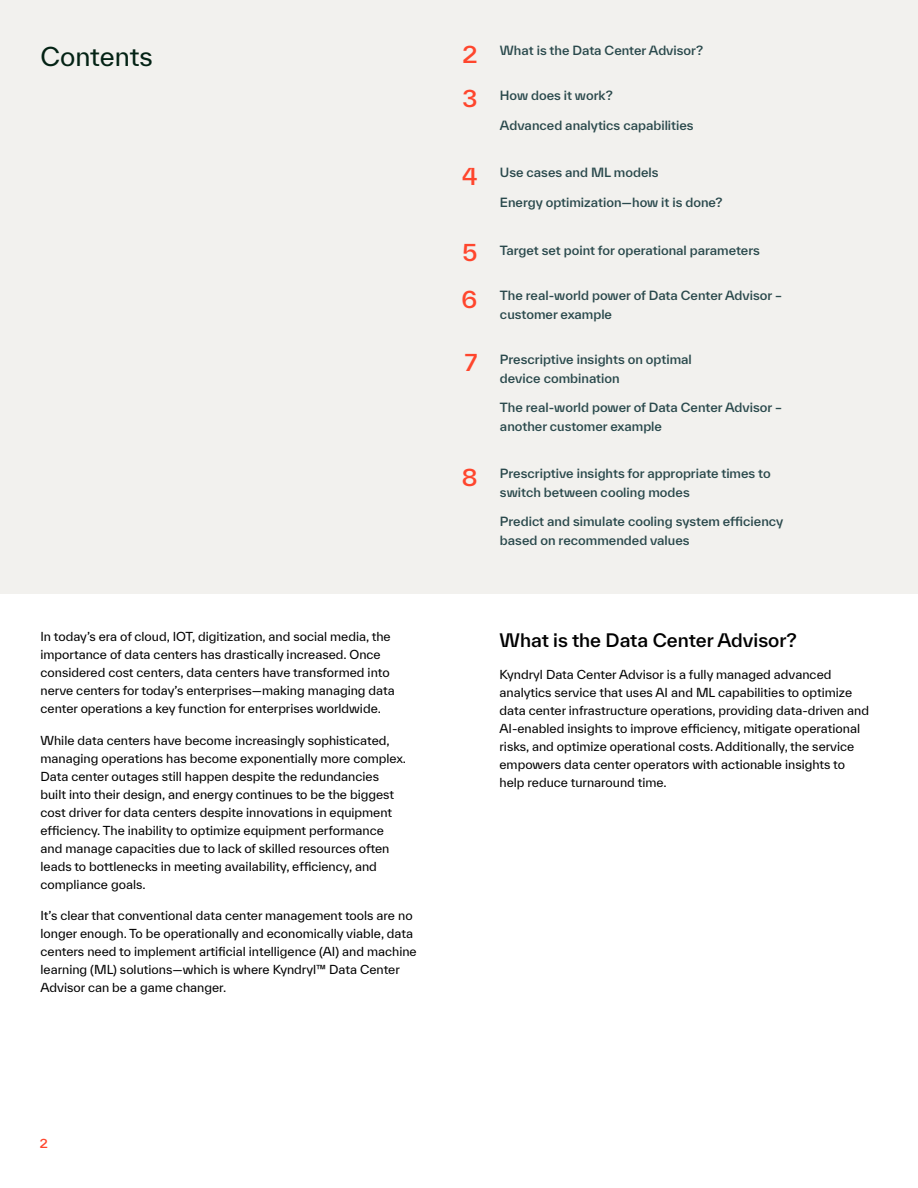
<style>
.page{position:relative;width:918px;height:1188px;background:#fff}
.page>*{position:absolute;margin:0;border:0;box-sizing:border-box;transform-origin:0 0}
.t1{font:25.2px "TWK Everett";color:#042315}
.K-Body_copy{font:500 18px "TWK Everett";color:#000}
.Table_of_Contents_Co{font:500 12.3px/18.5px "TWK Everett";color:#2a494c}
.K-Body_copy-2{font:12px/18px "TWK Everett";color:#000}
.t2{font:500 12px "TWK Everett";color:#ff462d}
.s1{font-size:22.5px;color:#ff462d}
</style>
<div class="page">
<div style="left:0;top:0;width:918px;height:594px;background:#f2f1ee"></div>
<p class="t1" style="left:40px;top:39px;width:114px">Contents</p>
<p class="Table_of_Contents_Co" style="left:462px;top:41px;width:242px"><span class="s1">2</span> What is the Data Center Advisor?</p>
<p class="Table_of_Contents_Co" style="left:462px;top:86px;width:152px"><span class="s1">3</span> How does it work?</p>
<p class="Table_of_Contents_Co" style="left:500px;top:115px;width:195px">Advanced analytics capabilities</p>
<p class="Table_of_Contents_Co" style="left:462px;top:163px;width:198px"><span class="s1">4</span> Use cases and ML models</p>
<p class="Table_of_Contents_Co" style="left:500px;top:193px;width:224px">Energy optimization—how it is done?</p>
<p class="Table_of_Contents_Co" style="left:462px;top:241px;width:299px"><span class="s1">5</span> Target set point for operational parameters</p>
<p class="Table_of_Contents_Co" style="left:500px;top:286px;width:283px;text-indent:-38px"><span class="s1">6</span> The real-world power of Data Center Advisor – customer example</p>
<p class="Table_of_Contents_Co" style="left:500px;top:350px;width:193px;text-indent:-35px"><span class="s1">7</span> Prescriptive insights on optimal device combination</p>
<p class="Table_of_Contents_Co" style="left:500px;top:398px;width:283px">The real-world power of Data Center Advisor – another customer example</p>
<p class="Table_of_Contents_Co" style="left:500px;top:464px;width:272px;text-indent:-38px"><span class="s1">8</span> Prescriptive insights for appropriate times to switch between cooling modes</p>
<p class="Table_of_Contents_Co" style="left:500px;top:512px;width:285px">Predict and simulate cooling system efficiency based on recommended values</p>
<p class="K-Body_copy-2" style="left:40px;top:628px;width:356px">In today’s era of cloud, IOT, digitization, and social media, the importance of data centers has drastically increased. Once considered cost centers, data centers have transformed into nerve centers for today’s enterprises—making managing data center operations a key function for enterprises worldwide.</p>
<p class="K-Body_copy-2" style="left:40px;top:731px;width:367px">While data centers have become increasingly sophisticated, managing operations has become exponentially more complex.<br>Data center outages still happen despite the redundancies built into their design, and energy continues to be the biggest cost driver for data centers despite innovations in equipment efficiency. The inability to optimize equipment performance and manage capacities due to lack of skilled resources often leads to bottlenecks in meeting availability, efficiency, and compliance goals.</p>
<p class="K-Body_copy-2" style="left:40px;top:907px;width:378px">It’s clear that conventional data center management tools are no longer enough. To be operationally and economically viable, data centers need to implement artificial intelligence (AI) and machine learning (ML) solutions—which is where Kyndryl™ Data Center Advisor can be a game changer.</p>
<p class="t2" style="left:40px;top:1135px;width:10px">2</p>
<p class="K-Body_copy" style="left:500px;top:628px;width:299px">What is the Data Center Advisor?</p>
<p class="K-Body_copy-2" style="left:500px;top:665px;width:371px">Kyndryl Data Center Advisor is a fully managed advanced analytics service that uses AI and ML capabilities to optimize data center infrastructure operations, providing data-driven and AI-enabled insights to improve efficiency, mitigate operational risks, and optimize operational costs. Additionally, the service empowers data center operators with actionable insights to help reduce turnaround time.</p>
</div>
